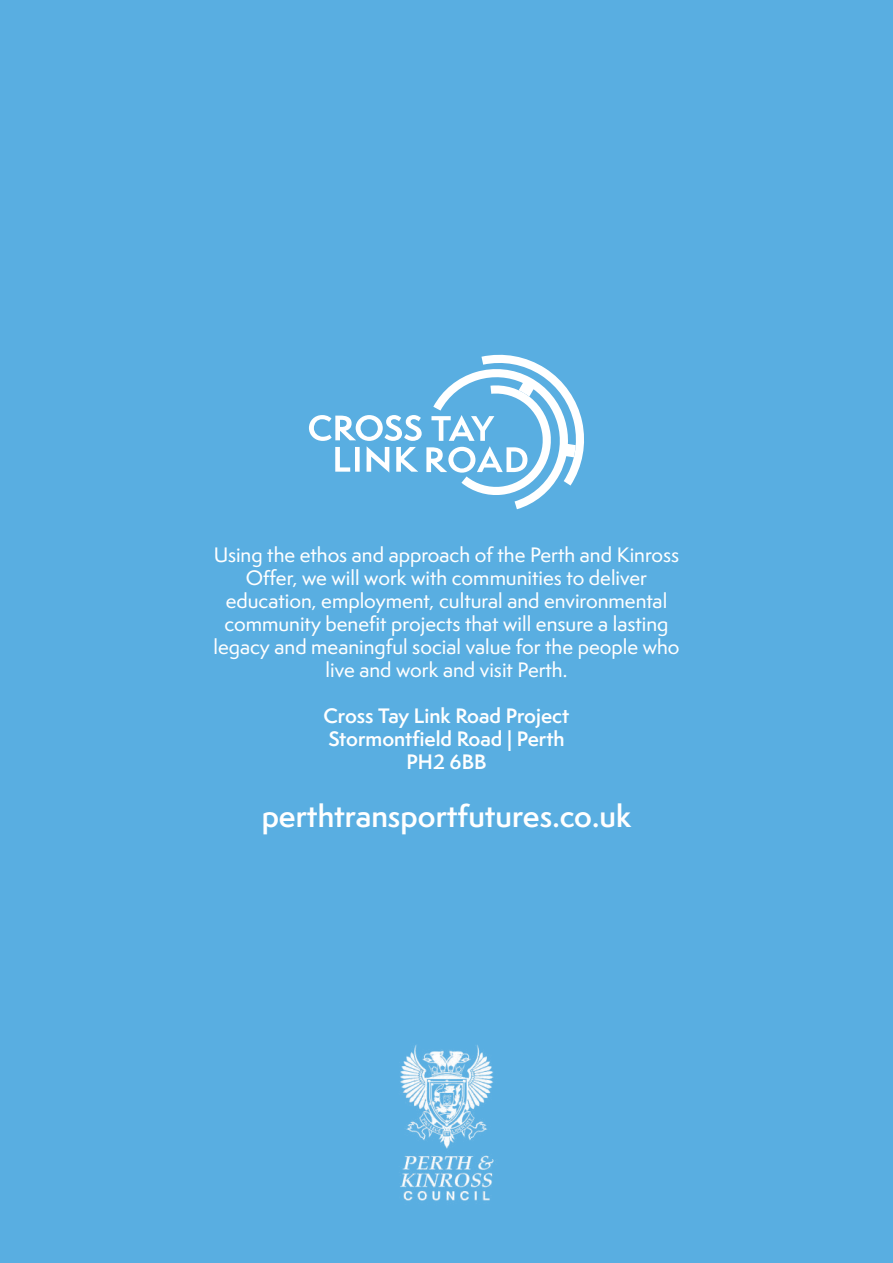
<style>
.page{position:relative;width:893px;height:1263px;background:#59aee1}
.page>*{position:absolute;margin:0;border:0;box-sizing:border-box;transform-origin:0 0}
.t1{font:600 28.8px "Semplicita Pro";color:#fff}
.t2{font:500 19.2px/23.1px "Semplicita Pro";color:#fff;text-align:center}
.t3{font:600 19.2px/23.1px "Semplicita Pro";color:#fff;text-align:center}
</style>
<div class="page">
<img style="left:400px;top:1045px;width:94px;height:156px">
<svg style="left:309px;top:355px;width:275px;height:154px"></svg>
<p class="t2" style="left:213px;top:543px;width:467px">Using the ethos and approach of the Perth and Kinross Offer, we will work with communities to deliver education, employment, cultural and environmental community benefit projects that will ensure a lasting legacy and meaningful social value for the people who live and work and visit Perth.</p>
<p class="t3" style="left:324px;top:704px;width:247px">Cross Tay Link Road Project<br>Stormontfield Road | Perth<br>PH2 6BB</p>
<h1 class="t1" style="left:262px;top:795px;width:371px">perthtransportfutures.co.uk</h1>
</div>
